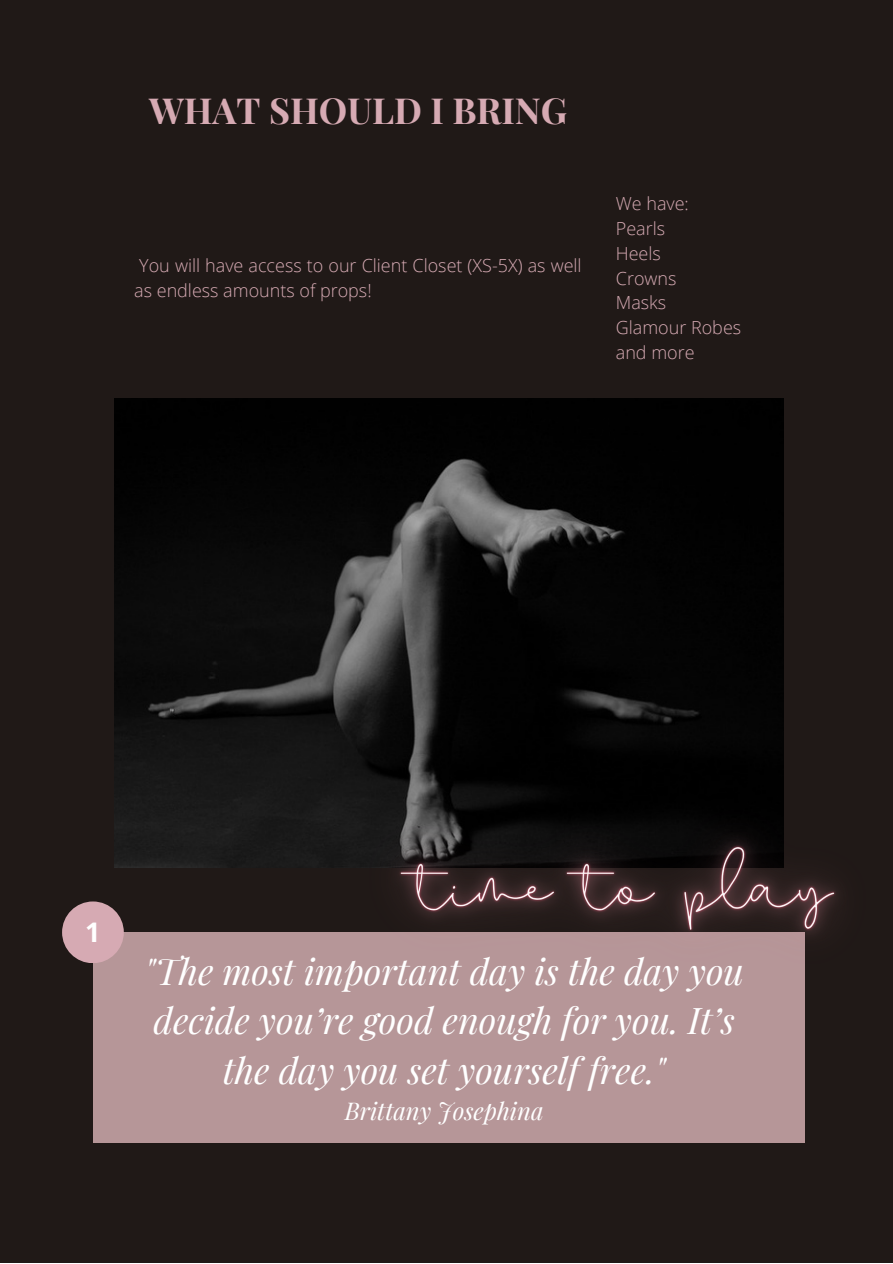
<style>
.page{position:relative;width:893px;height:1264px;background:#fff}
.page>*{position:absolute;margin:0;border:0;box-sizing:border-box;transform-origin:0 0}
.t1{font:italic 36px/49.5px "Playfair Display";color:#fff;text-align:center}
.t2{font:700 36px "Playfair Display";color:#d6aab3}
.t3{font:700 27px "Open Sans";color:#fff}
.t4{font:italic 24px "Playfair Display";color:#fff}
.t5{font:300 18px/24.8px "Open Sans";color:#d6aab3}
</style>
<div class="page">
<div style="left:0;top:0;width:892px;height:1262px;background:#201917"></div>
<div style="left:93px;top:932px;width:711px;height:210px;background:#b69698"></div>
<img style="left:114px;top:398px;width:669px;height:469px">
<div style="left:62px;top:901px;width:62px;height:62px;background:#d6aab3;border-radius:50%"></div>
<img style="left:311px;top:759px;width:527px;height:271px">
<p class="t2" style="left:149px;top:85px;width:420px">WHAT SHOULD I BRING</p>
<p class="t5" style="left:134px;top:253px;width:449px">You will have access to our Client Closet (XS-5X) as well as endless amounts of props!</p>
<p class="t5" style="left:615px;top:191px;width:75px">We have:</p>
<p class="t5" style="left:615px;top:216px;width:51px">Pearls</p>
<p class="t5" style="left:615px;top:240px;width:47px">Heels</p>
<p class="t5" style="left:615px;top:265px;width:62px">Crowns</p>
<p class="t5" style="left:615px;top:290px;width:52px">Masks</p>
<p class="t5" style="left:615px;top:315px;width:127px">Glamour Robes</p>
<p class="t5" style="left:615px;top:339px;width:80px">and more</p>
<p class="t3" style="left:85px;top:913px;width:17px">1</p>
<p class="t1" style="left:144px;top:945px;width:601px">"The most important day is the day you decide you’re good enough for you. It’s the day you set yourself free."</p>
<p class="t4" style="left:344px;top:1093px;width:200px">Brittany Josephina</p>
</div>
